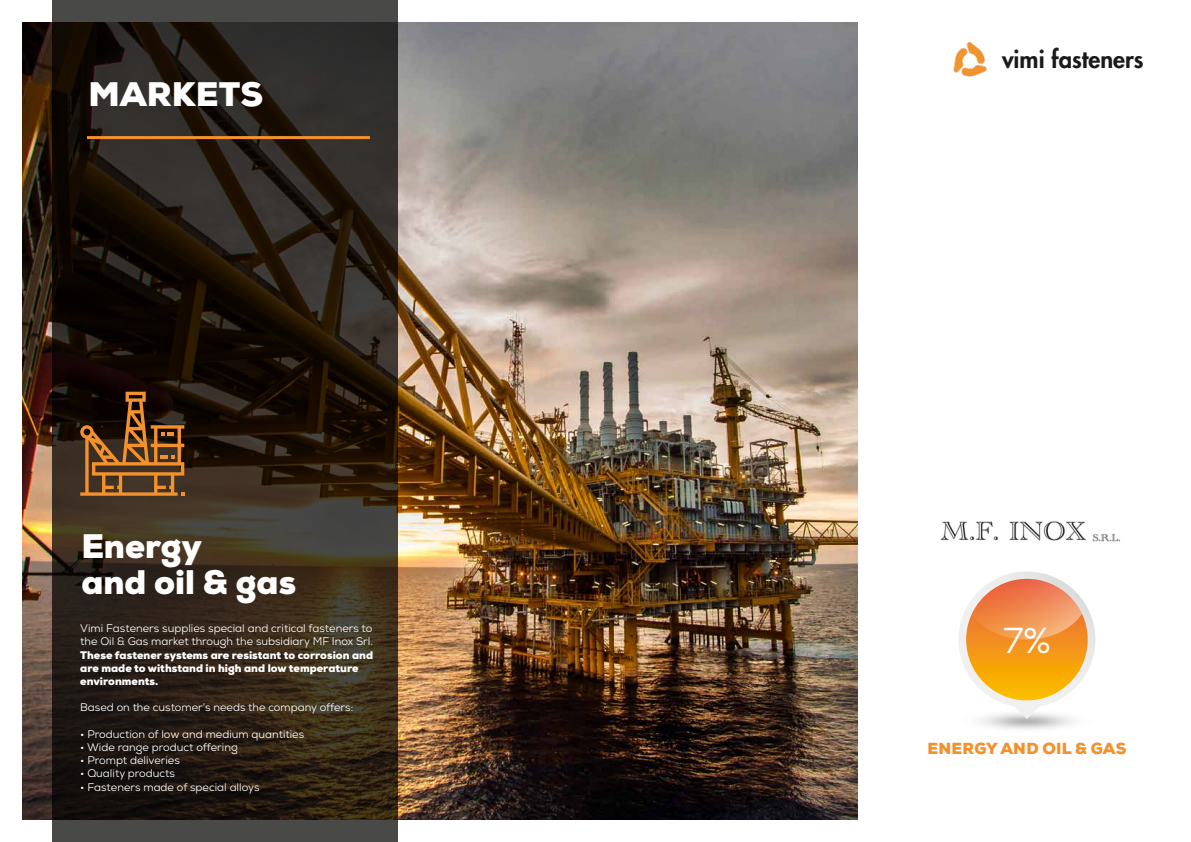
<style>
.page{position:relative;width:1191px;height:842px;background:#fff}
.page>*{position:absolute;margin:0;border:0;box-sizing:border-box;transform-origin:0 0}
.t1{font:36px "Nexa";color:#fff}
.t2{font:900 34px/36px "Nexa";color:#fff}
.t3{font:800 23.7px "Futura Std";color:#1a1a18}
.t4{font:900 16px "Nexa";letter-spacing:.015em;color:#f3912c}
.t5{font:11px/13.2px "Nexa";color:#fff}
.t6{font:900 11px/13.2px "Nexa";color:#fff}
</style>
<div class="page">
<img style="left:23px;top:23px;width:834px;height:796px">
<svg style="left:52px;top:0;width:346px;height:842px;background:#2a2219"></svg>
<svg style="left:80px;top:392px;width:104px;height:104px;background:#633e1a"></svg>
<img style="left:953px;top:43px;width:34px;height:34px">
<hr style="left:87px;top:136px;width:283px;height:3px;background:#f3912c">
<img style="left:940px;top:521px;width:181px;height:21px">
<img style="left:981px;top:707px;width:92px;height:23px">
<svg style="left:959px;top:571px;width:136px;height:135px"></svg>
<h2 class="t2" style="left:88px;top:76px;width:176px">MARKETS</h2>
<h2 class="t2" style="left:81px;top:528px;width:216px">Energy<br>and oil &amp; gas</h2>
<p class="t5" style="left:80px;top:622px;width:294px">Vimi Fasteners supplies special and critical fasteners to the Oil &amp; Gas market through the subsidiary MF Inox Srl.</p>
<p class="t6" style="left:80px;top:648px;width:294px">These fastener systems are resistant to corrosion and are made to withstand in high and low temperature environments.</p>
<p class="t5" style="left:80px;top:701px;width:274px">Based on the customer’s needs the company offers:</p>
<p class="t5" style="left:80px;top:727px;width:225px">• Production of low and medium quantities</p>
<p class="t5" style="left:80px;top:740px;width:159px">• Wide range product offering</p>
<p class="t5" style="left:80px;top:754px;width:101px">• Prompt deliveries</p>
<p class="t5" style="left:80px;top:767px;width:96px">• Quality products</p>
<p class="t5" style="left:80px;top:780px;width:181px">• Fasteners made of special alloys</p>
<h3 class="t3" style="left:1002px;top:44px;width:143px">vimi fasteners</h3>
<h1 class="t1" style="left:1003px;top:618px;width:49px">7%</h1>
<h3 class="t4" style="left:927px;top:738px;width:200px">ENERGY AND OIL &amp; GAS</h3>
</div>
